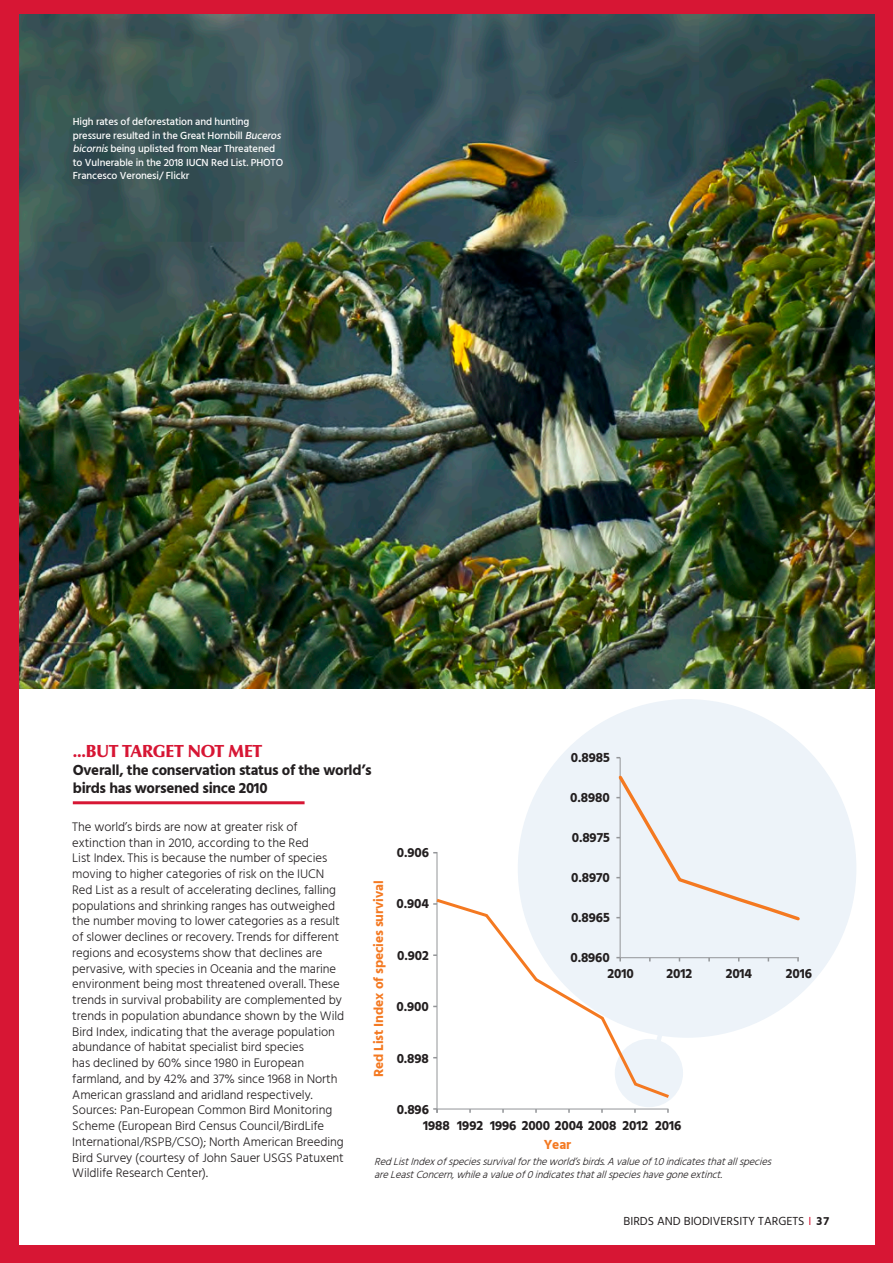
<style>
.page{position:relative;width:893px;height:1263px;background:#d71634}
.page>*{position:absolute;margin:0;border:0;box-sizing:border-box;transform-origin:0 0}
.t1{font:900 18px "Classico URW";letter-spacing:-.01em;color:#d71634}
.t2{font:700 15px/18px "Hind Madurai";letter-spacing:-.02em;color:#231f20}
._3-Graphics_No{font:700 13.5px "Hind Madurai";letter-spacing:-.01em;color:#231f20}
._4-Graphics_Axis_nam{font:700 13.5px "Hind Madurai";letter-spacing:-.01em;color:#f47921}
.t3{font:300 12.75px/15.8px "Hind Madurai";letter-spacing:-.005em;color:#231f20}
.t4{font:12px "Hind Madurai";color:#231f20}
.t5{font:500 10.5px/13.5px "Hind Madurai";letter-spacing:-.01em;color:#fff}
.t6{font:italic 300 10.5px/13.5px "Hind Madurai";color:#231f20}
.s1{font-style:italic}
.s2{color:#d71634}
.s3{font-weight:700}
</style>
<div class="page">
<img style="left:19px;top:15px;width:855px;height:674px">
<div style="left:19px;top:689px;width:855px;height:556px;background:#fff"></div>
<div style="left:615px;top:1039px;width:68px;height:68px;background:#edf3f9;border-radius:50%"></div>
<div style="left:518px;top:699px;width:338px;height:339px;background:#edf3f9;border-radius:50%"></div>
<hr style="left:437px;top:852px;width:1px;height:257px;background:#939598">
<hr style="left:437px;top:1109px;width:231px;height:1px;background:#939598">
<svg style="left:433px;top:896px;width:239px;height:204px"></svg>
<hr style="left:620px;top:757px;width:1px;height:201px;background:#939598">
<svg style="left:616px;top:773px;width:184px;height:306px"></svg>
<hr style="left:73px;top:801px;width:232px;height:3px;background:#d71634">
<svg style="left:433px;top:1108px;width:5px;height:5px"></svg>
<p class="t5" style="left:73px;top:115px;width:212px">High rates of deforestation and hunting pressure resulted in the Great Hornbill <span class="s1">Buceros bicornis</span>being uplisted from Near Threatened to Vulnerable in the 2018 IUCN Red List. PHOTO Francesco Veronesi/ Flickr</p>
<p class="t1" style="left:73px;top:739px;width:191px">...BUT TARGET NOT MET</p>
<p class="t2" style="left:73px;top:761px;width:300px">Overall, the conservation status of the world’s birds has worsened since 2010</p>
<p class="_3-Graphics_No" style="left:571px;top:749px;width:40px">0.8985</p>
<p class="_3-Graphics_No" style="left:570px;top:789px;width:41px">0.8980</p>
<p class="t3" style="left:72px;top:820px;width:274px">The world’s birds are now at greater risk of extinction than in 2010, according to the Red<br>List Index. This is because the number of species moving to higher categories of risk on the IUCN Red List as a result of accelerating declines, falling populations and shrinking ranges has outweighed the number moving to lower categories as a result of slower declines or recovery. Trends for different regions and ecosystems show that declines are pervasive, with species in Oceania and the marine environment being most threatened overall. These trends in survival probability are complemented by trends in population abundance shown by the Wild Bird Index, indicating that the average population abundance of habitat specialist bird species<br>has declined by 60% since 1980 in European farmland, and by 42% and 37% since 1968 in North American grassland and aridland respectively.<br>Sources: Pan-European Common Bird Monitoring Scheme (European Bird Census Council/BirdLife International/RSPB/CSO); North American Breeding Bird Survey (courtesy of John Sauer USGS Patuxent Wildlife Research Center).</p>
<p class="_4-Graphics_Axis_nam" style="left:370px;top:1077px;width:198px;rotate:-90deg">Red List Index of species survival</p>
<p class="_3-Graphics_No" style="left:397px;top:844px;width:34px">0.906</p>
<p class="_3-Graphics_No" style="left:396px;top:895px;width:34px">0.904</p>
<p class="_3-Graphics_No" style="left:397px;top:946px;width:33px">0.902</p>
<p class="_3-Graphics_No" style="left:397px;top:998px;width:34px">0.900</p>
<p class="_3-Graphics_No" style="left:397px;top:1049px;width:34px">0.898</p>
<p class="_3-Graphics_No" style="left:572px;top:829px;width:39px">0.8975</p>
<p class="_3-Graphics_No" style="left:571px;top:869px;width:40px">0.8970</p>
<p class="_3-Graphics_No" style="left:571px;top:909px;width:40px">0.8965</p>
<p class="_3-Graphics_No" style="left:570px;top:949px;width:41px">0.8960</p>
<p class="_3-Graphics_No" style="left:607px;top:965px;width:28px">2010</p>
<p class="_3-Graphics_No" style="left:667px;top:965px;width:27px">2012</p>
<p class="_3-Graphics_No" style="left:726px;top:965px;width:28px">2014</p>
<p class="_3-Graphics_No" style="left:786px;top:965px;width:28px">2016</p>
<p class="_3-Graphics_No" style="left:397px;top:1101px;width:34px">0.896</p>
<p class="_3-Graphics_No" style="left:423px;top:1117px;width:28px">1988</p>
<p class="_3-Graphics_No" style="left:457px;top:1117px;width:27px">1992</p>
<p class="_3-Graphics_No" style="left:490px;top:1117px;width:160px">1996 2000 2004 2008 2012</p>
<p class="_3-Graphics_No" style="left:655px;top:1117px;width:28px">2016</p>
<p class="_4-Graphics_Axis_nam" style="left:544px;top:1136px;width:29px">Year</p>
<p class="t6" style="left:374px;top:1155px;width:402px">RedListIndexofspeciessurvivalfortheworld’sbirds.Avalueof1.0indicatesthatallspecies areLeastConcern,whileavalueof0indicatesthatallspecieshavegoneextinct.</p>
<p class="t4" style="left:624px;top:1213px;width:207px">BIRDS AND BIODIVERSITY TARGETS <span class="s2">I</span> <span class="s3">37</span></p>
</div>
